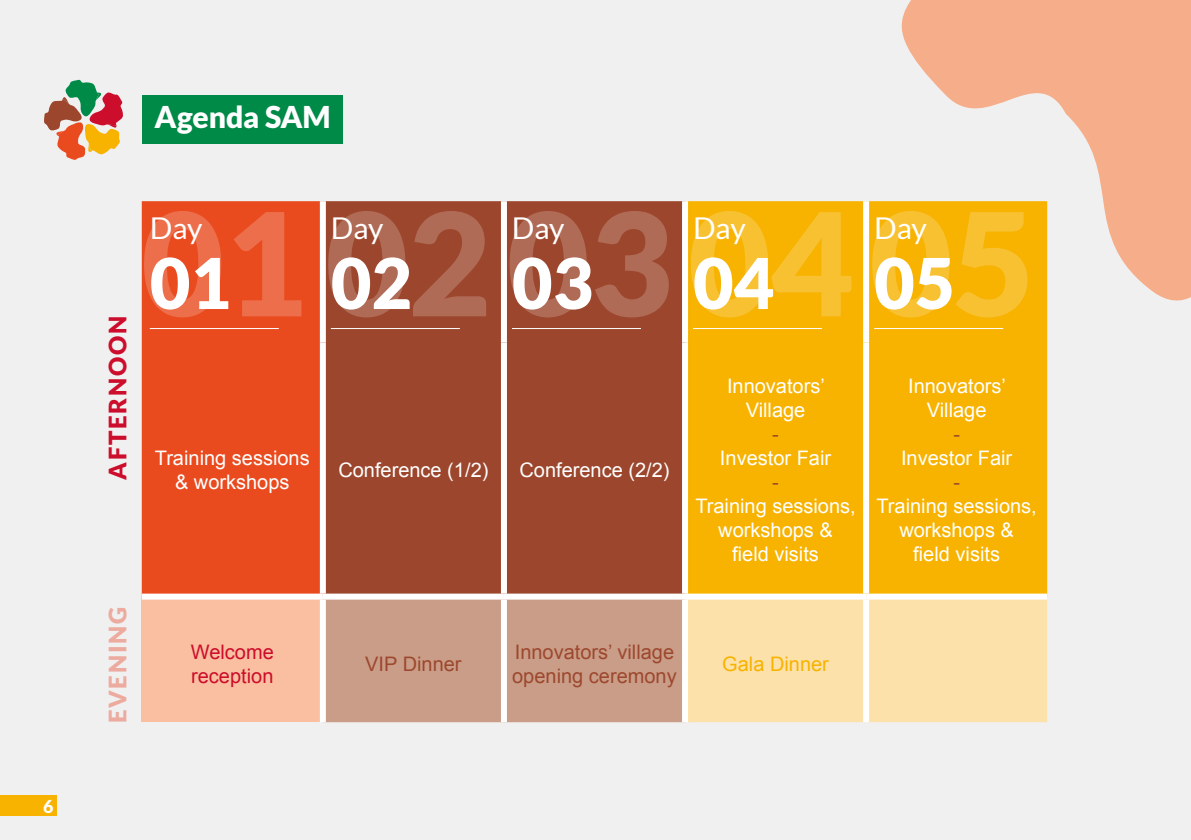
<style>
.page{position:relative;width:1191px;height:840px;background:#fff}
.page>*{position:absolute;margin:0;border:0;box-sizing:border-box;transform-origin:0 0}
.t1{font:900 142.8px "Lato";color:#fff}
.t2{font:900 70px "Lato";color:#fff}
.t3{font:30px "Lato";letter-spacing:-.01em;color:#fff}
.t4{font:900 30px "Lato";letter-spacing:-.01em;color:#fff}
.t5{font:900 24px "Lato";letter-spacing:.075em;color:#cc0d2b}
.t6{font:900 24px "Lato";letter-spacing:.075em;color:#ecab9e}
.t7{font:20px/24px "Arial";color:#fff;text-align:center}
.t8{font:20px/24px "Arial";color:#9d482e}
.t9{font:20px/24px "Arial";color:#cc0d2b}
.t10{font:20px "Arial";color:#f7b300}
.t11{font:20px "Arial";color:#9c472d}
.t12{font:900 17.8px "Lato";color:#fff}
</style>
<div class="page">
<div style="left:0;top:0;width:1191px;height:839px;background:#f0f0f1"></div>
<div style="left:142px;top:201px;width:178px;height:392px;background:#e94b1f"></div>
<div style="left:326px;top:201px;width:356px;height:392px;background:#9c472d"></div>
<div style="left:688px;top:201px;width:359px;height:392px;background:#f7b300"></div>
<div style="left:142px;top:596px;width:181px;height:125px;background:#f9bfa0"></div>
<div style="left:326px;top:599px;width:356px;height:122px;background:#ca9d88"></div>
<div style="left:688px;top:599px;width:359px;height:122px;background:#fde1aa"></div>
<div style="left:501px;top:201px;width:6px;height:141px;background:#fff"></div>
<div style="left:682px;top:201px;width:6px;height:141px;background:#fff"></div>
<div style="left:863px;top:201px;width:6px;height:141px;background:#fff"></div>
<div style="left:863px;top:342px;width:6px;height:251px;background:#fff"></div>
<div style="left:863px;top:599px;width:6px;height:122px;background:#fff"></div>
<div style="left:501px;top:342px;width:6px;height:251px;background:#fff"></div>
<div style="left:682px;top:342px;width:6px;height:251px;background:#fff"></div>
<div style="left:501px;top:599px;width:6px;height:122px;background:#fff"></div>
<div style="left:682px;top:599px;width:6px;height:122px;background:#fff"></div>
<div style="left:320px;top:201px;width:6px;height:141px;background:#fff"></div>
<div style="left:320px;top:342px;width:6px;height:251px;background:#fff"></div>
<div style="left:320px;top:599px;width:6px;height:122px;background:#fff"></div>
<div style="left:142px;top:593px;width:181px;height:6px;background:#fff"></div>
<div style="left:323px;top:593px;width:181px;height:6px;background:#fff"></div>
<div style="left:504px;top:593px;width:181px;height:6px;background:#fff"></div>
<div style="left:685px;top:593px;width:181px;height:6px;background:#fff"></div>
<div style="left:866px;top:593px;width:181px;height:6px;background:#fff"></div>
<hr style="left:150px;top:328px;width:129px;height:1px;background:#fff">
<hr style="left:331px;top:328px;width:129px;height:1px;background:#fff">
<hr style="left:512px;top:328px;width:129px;height:1px;background:#fff">
<hr style="left:693px;top:328px;width:129px;height:1px;background:#fff">
<hr style="left:874px;top:328px;width:129px;height:1px;background:#fff">
<svg style="left:44px;top:79px;width:79px;height:81px"></svg>
<div style="left:143px;top:96px;width:200px;height:48px;background:#008a47"></div>
<div style="left:0;top:794px;width:57px;height:21px;background:#f7b300"></div>
<svg style="left:863px;top:0;width:328px;height:302px"></svg>
<p class="t12" style="left:43px;top:795px;width:12px">6</p>
<p class="t4" style="left:155px;top:99px;width:178px">Agenda SAM</p>
<p class="t5" style="left:104px;top:479px;width:165px;rotate:-90deg">AFTERNOON</p>
<h1 class="t1" style="left:141px;top:180px;width:895px">0102030405</h1>
<p class="t3" style="left:150px;top:211px;width:54px">Day</p>
<p class="t2" style="left:150px;top:242px;width:83px">01</p>
<p class="t3" style="left:331px;top:211px;width:54px">Day</p>
<p class="t2" style="left:331px;top:242px;width:83px">02</p>
<p class="t3" style="left:512px;top:211px;width:54px">Day</p>
<p class="t2" style="left:512px;top:242px;width:83px">03</p>
<p class="t3" style="left:693px;top:211px;width:54px">Day</p>
<p class="t2" style="left:693px;top:242px;width:83px">04</p>
<p class="t3" style="left:874px;top:211px;width:54px">Day</p>
<p class="t2" style="left:874px;top:242px;width:83px">05</p>
<p class="t7" style="left:155px;top:446px;width:156px">Training sessions &amp; workshops</p>
<p class="t7" style="left:338px;top:458px;width:152px">Conference (1/2)</p>
<p class="t7" style="left:519px;top:458px;width:152px">Conference (2/2)</p>
<p class="t7" style="left:727px;top:374px;width:99px">Innovators’<br>Village</p>
<p class="t11" style="left:772px;top:420px;width:8px">-</p>
<p class="t7" style="left:720px;top:446px;width:113px">Investor Fair</p>
<p class="t11" style="left:772px;top:468px;width:8px">-</p>
<p class="t7" style="left:695px;top:494px;width:162px">Training sessions, workshops &amp;<br>field visits</p>
<p class="t7" style="left:908px;top:374px;width:99px">Innovators’<br>Village</p>
<p class="t11" style="left:953px;top:420px;width:8px">-</p>
<p class="t7" style="left:901px;top:446px;width:113px">Investor Fair</p>
<p class="t11" style="left:953px;top:468px;width:8px">-</p>
<p class="t7" style="left:876px;top:494px;width:162px">Training sessions, workshops &amp;<br>field visits</p>
<p class="t6" style="left:104px;top:723px;width:118px;rotate:-90deg">EVENING</p>
<p class="t9" style="left:191px;top:640px;width:84px">Welcome reception</p>
<p class="t8" style="left:365px;top:652px;width:98px">VIP Dinner</p>
<p class="t8" style="left:512px;top:640px;width:166px">Innovators’ village opening ceremony</p>
<p class="t10" style="left:722px;top:650px;width:108px">Gala Dinner</p>
</div>
